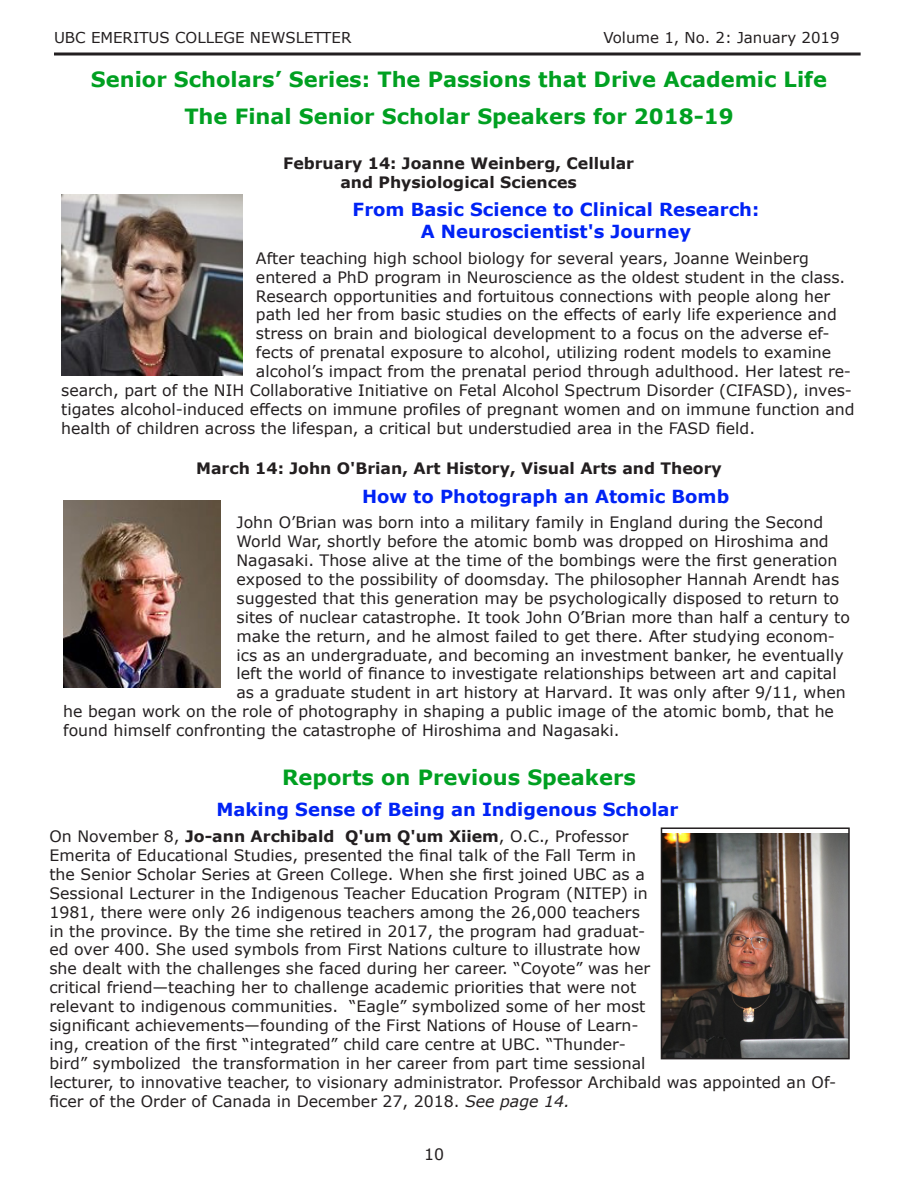
<style>
.page{position:relative;width:918px;height:1188px;background:#fff}
.page>*{position:absolute;margin:0;border:0;box-sizing:border-box;transform-origin:0 0}
.Heading_3{font:700 21px "Verdana";color:#00a021}
.Heading_3-2{font:700 18px/21.6px "Verdana";color:#0023f5;text-align:center}
.t1{font:15.75px/18.9px "Verdana";color:#231f20}
.t2{font:700 15.75px/18.9px "Verdana";color:#231f20;text-align:center}
.t3{font:15px "Verdana";color:#231f20}
.s1{font-weight:700}
.s2{font-style:italic}
</style>
<div class="page">
<svg style="left:54px;top:52px;width:807px;height:4px;background:#595657"></svg>
<img style="left:664px;top:834px;width:183px;height:222px">
<div style="left:661px;top:827px;width:189px;height:232px;border:2px solid #231f20"></div>
<img style="left:63px;top:501px;width:158px;height:186px">
<img style="left:61px;top:195px;width:181px;height:181px">
<p class="t3" style="left:54px;top:27px;width:299px">UBC EMERITUS COLLEGE NEWSLETTER</p>
<p class="t3" style="left:603px;top:27px;width:238px">Volume 1, No. 2: January 2019</p>
<p class="Heading_3" style="left:91px;top:65px;width:738px">Senior Scholars’ Series: The Passions that Drive Academic Life</p>
<p class="Heading_3" style="left:184px;top:102px;width:551px">The Final Senior Scholar Speakers for 2018-19</p>
<p class="t2" style="left:283px;top:154px;width:352px">February 14: Joanne Weinberg, Cellular and Physiological Sciences</p>
<p class="Heading_3-2" style="left:353px;top:199px;width:408px">From Basic Science to Clinical Research:<br>A Neuroscientist's Journey</p>
<p class="t1" style="left:256px;top:248px;width:554px">After teaching high school biology for several years, Joanne Weinberg</p>
<p class="t1" style="left:256px;top:267px;width:591px">entered a PhD program in Neuroscience as the oldest student in the class.</p>
<p class="t1" style="left:256px;top:286px;width:576px">Research opportunities and fortuitous connections with people along her</p>
<p class="t1" style="left:256px;top:305px;width:582px">path led her from basic studies on the effects of early life experience and</p>
<p class="t1" style="left:256px;top:324px;width:575px">stress on brain and biological development to a focus on the adverse ef-</p>
<p class="t1" style="left:256px;top:343px;width:577px">fects of prenatal exposure to alcohol, utilizing rodent models to examine</p>
<p class="t1" style="left:256px;top:362px;width:597px">alcohol’s impact from the prenatal period through adulthood. Her latest re-</p>
<p class="t1" style="left:61px;top:381px;width:792px">search, part of the NIH Collaborative Initiative on Fetal Alcohol Spectrum Disorder (CIFASD), inves-</p>
<p class="t1" style="left:61px;top:400px;width:795px">tigates alcohol-induced effects on immune profiles of pregnant women and on immune function and</p>
<p class="t1" style="left:61px;top:418px;width:695px">health of children across the lifespan, a critical but understudied area in the FASD field.</p>
<p class="t2" style="left:196px;top:459px;width:527px">March 14: John O'Brian, Art History, Visual Arts and Theory</p>
<p class="Heading_3-2" style="left:362px;top:485px;width:369px">How to Photograph an Atomic Bomb</p>
<p class="t1" style="left:237px;top:513px;width:588px">John O’Brian was born into a military family in England during the Second</p>
<p class="t1" style="left:237px;top:532px;width:594px">World War, shortly before the atomic bomb was dropped on Hiroshima and</p>
<p class="t1" style="left:237px;top:551px;width:602px">Nagasaki. Those alive at the time of the bombings were the first generation</p>
<p class="t1" style="left:237px;top:570px;width:604px">exposed to the possibility of doomsday. The philosopher Hannah Arendt has</p>
<p class="t1" style="left:237px;top:589px;width:604px">suggested that this generation may be psychologically disposed to return to</p>
<p class="t1" style="left:237px;top:607px;width:615px">sites of nuclear catastrophe. It took John O’Brian more than half a century to</p>
<p class="t1" style="left:237px;top:626px;width:600px">make the return, and he almost failed to get there. After studying econom-</p>
<p class="t1" style="left:237px;top:645px;width:609px">ics as an undergraduate, and becoming an investment banker, he eventually</p>
<p class="t1" style="left:237px;top:664px;width:602px">left the world of finance to investigate relationships between art and capital</p>
<p class="t1" style="left:237px;top:683px;width:611px">as a graduate student in art history at Harvard. It was only after 9/11, when</p>
<p class="t1" style="left:63px;top:702px;width:772px">he began work on the role of photography in shaping a public image of the atomic bomb, that he</p>
<p class="t1" style="left:63px;top:721px;width:558px">found himself confronting the catastrophe of Hiroshima and Nagasaki.</p>
<p class="Heading_3" style="left:282px;top:763px;width:355px">Reports on Previous Speakers</p>
<p class="Heading_3-2" style="left:216px;top:799px;width:464px">Making Sense of Being an Indigenous Scholar</p>
<p class="t1" style="left:49px;top:827px;width:788px">On November 8, <span class="s1">Jo-ann Archibald Q'um Q'um Xiiem</span>, O.C., Professor<br>Emerita of Educational Studies, presented the final talk of the Fall Term in<br>the Senior Scholar Series at Green College. When she first joined UBC as a<br>Sessional Lecturer in the Indigenous Teacher Education Program (NITEP) in<br>1981, there were only 26 indigenous teachers among the 26,000 teachers<br>in the province. By the time she retired in 2017, the program had graduat-<br>ed over 400. She used symbols from First Nations culture to illustrate how<br>she dealt with the challenges she faced during her career. “Coyote” was her<br>critical friend—teaching her to challenge academic priorities that were not<br>relevant to indigenous communities. “Eagle” symbolized some of her most<br>significant achievements—founding of the First Nations of House of Learn-<br>ing, creation of the first “integrated” child care centre at UBC. “Thunder-<br>bird” symbolized the transformation in her career from part time sessional<br>lecturer, to innovative teacher, to visionary administrator. Professor Archibald was appointed an Of&shy;ficer of the Order of Canada in December 27, 2018. <span class="s2">See page 14.</span></p>
<p class="t1" style="left:424px;top:1144px;width:22px">10</p>
</div>
